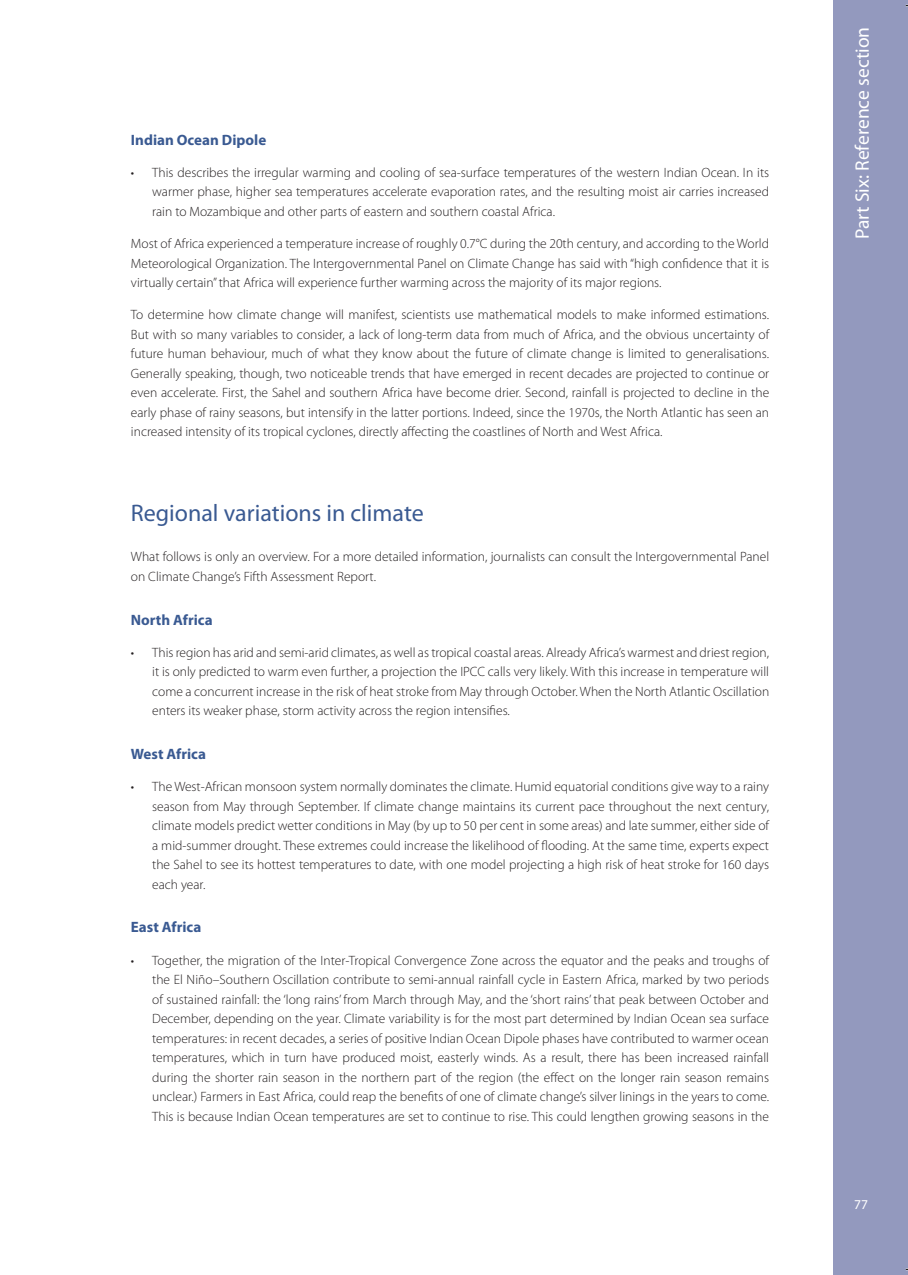
<style>
.page{position:relative;width:908px;height:1275px;background:#fff}
.page>*{position:absolute;margin:0;border:0;box-sizing:border-box;transform-origin:0 0}
.t1{font:24px "Myriad Pro";color:#3a5a92}
.t2{font:19.5px "Myriad Pro";color:#fff}
.t3{font:700 15px "Myriad Pro";color:#3a5a92}
.t4{font:300 13.5px/19.5px "Myriad Pro";color:#231f20;text-align:justify}
.t5{font:13.5px "Myriad Pro";color:#fff}
</style>
<div class="page">
<div style="left:832px;top:0;width:75px;height:1274px;background:#9399be"></div>
<p class="t3" style="left:131px;top:130px;width:137px">Indian Ocean Dipole</p>
<p class="t4" style="left:152px;top:162px;width:618px;text-indent:-21px">• This describes the irregular warming and cooling of sea-surface temperatures of the western Indian Ocean. In its warmer phase, higher sea temperatures accelerate evaporation rates, and the resulting moist air carries increased rain to Mozambique and other parts of eastern and southern coastal Africa.</p>
<p class="t4" style="left:131px;top:234px;width:639px">Most of Africa experienced a temperature increase of roughly 0.7°C during the 20th century, and according to the World Meteorological Organization. The Intergovernmental Panel on Climate Change has said with “high confidence that it is virtually certain” that Africa will experience further warming across the majority of its major regions.</p>
<p class="t4" style="left:131px;top:305px;width:639px">To determine how climate change will manifest, scientists use mathematical models to make informed estimations.<br>But with so many variables to consider, a lack of long-term data from much of Africa, and the obvious uncertainty of future human behaviour, much of what they know about the future of climate change is limited to generalisations.<br>Generally speaking, though, two noticeable trends that have emerged in recent decades are projected to continue or even accelerate. First, the Sahel and southern Africa have become drier. Second, rainfall is projected to decline in the early phase of rainy seasons, but intensify in the latter portions. Indeed, since the 1970s, the North Atlantic has seen an increased intensity of its tropical cyclones, directly affecting the coastlines of North and West Africa.</p>
<h1 class="t1" style="left:131px;top:497px;width:294px">Regional variations in climate</h1>
<p class="t4" style="left:131px;top:547px;width:639px">What follows is only an overview. For a more detailed information, journalists can consult the Intergovernmental Panel on Climate Change’s Fifth Assessment Report.</p>
<p class="t3" style="left:131px;top:609px;width:83px">North Africa</p>
<p class="t4" style="left:152px;top:642px;width:618px;text-indent:-21px">• This region has arid and semi-arid climates, as well as tropical coastal areas. Already Africa’s warmest and driest region, it is only predicted to warm even further, a projection the IPCC calls very likely. With this increase in temperature will come a concurrent increase in the risk of heat stroke from May through October. When the North Atlantic Oscillation enters its weaker phase, storm activity across the region intensifies.</p>
<p class="t3" style="left:131px;top:743px;width:76px">West Africa</p>
<p class="t4" style="left:152px;top:776px;width:618px;text-indent:-21px">• The West-African monsoon system normally dominates the climate. Humid equatorial conditions give way to a rainy season from May through September. If climate change maintains its current pace throughout the next century, climate models predict wetter conditions in May (by up to 50 per cent in some areas) and late summer, either side of a mid-summer drought. These extremes could increase the likelihood of flooding. At the same time, experts expect the Sahel to see its hottest temperatures to date, with one model projecting a high risk of heat stroke for 160 days each year.</p>
<p class="t3" style="left:131px;top:917px;width:72px">East Africa</p>
<p class="t4" style="left:152px;top:949px;width:618px;text-indent:-21px">• Together, the migration of the Inter-Tropical Convergence Zone across the equator and the peaks and troughs of the El Niño–Southern Oscillation contribute to semi-annual rainfall cycle in Eastern Africa, marked by two periods of sustained rainfall: the ‘long rains’ from March through May, and the ‘short rains’ that peak between October and December, depending on the year. Climate variability is for the most part determined by Indian Ocean sea surface temperatures: in recent decades, a series of positive Indian Ocean Dipole phases have contributed to warmer ocean temperatures, which in turn have produced moist, easterly winds. As a result, there has been increased rainfall during the shorter rain season in the northern part of the region (the effect on the longer rain season remains unclear.) Farmers in East Africa, could reap the benefits of one of climate change’s silver linings in the years to come.<br>This is because Indian Ocean temperatures are set to continue to rise. This could lengthen growing seasons in the</p>
<h2 class="t2" style="left:850px;top:239px;width:213px;rotate:-90deg">Part Six: Reference section</h2>
<p class="t5" style="left:854px;top:1195px;width:15px">77</p>
</div>
